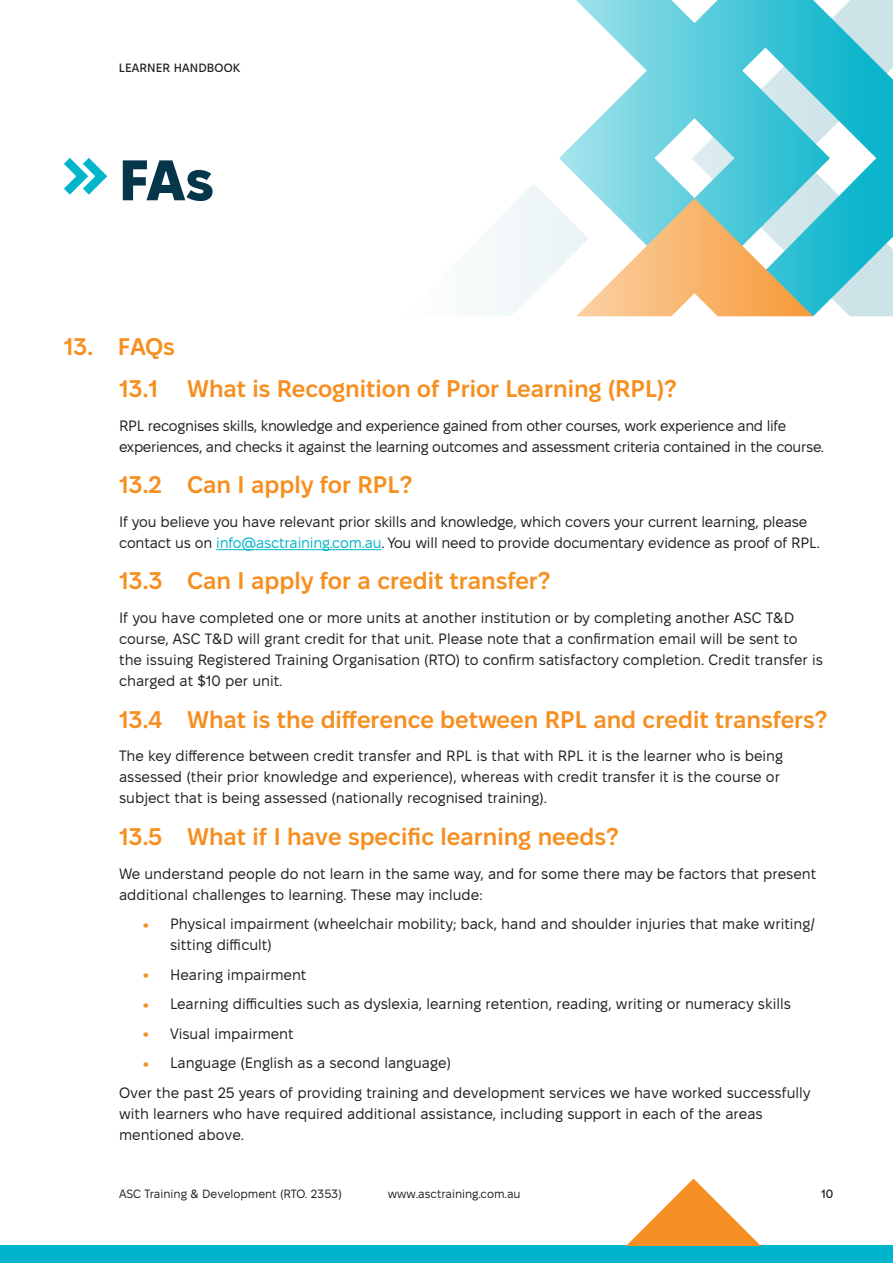
<style>
.page{position:relative;width:893px;height:1263px;background:#fff}
.page>*{position:absolute;margin:0;border:0;box-sizing:border-box;transform-origin:0 0}
.Heading{font:800 57px "Fixel Text";color:#06364a}
.t1{font:600 24px "Fixel Text";color:#f68f20}
.Body{font:15px/21px "Fixel Text";color:#231f20}
.Body-2{font:15px/21px "Fixel Text";letter-spacing:-.02em;color:#231f20}
.t2{font:12px "Fixel Text";color:#231f20}
.t3{font:500 12px "Fixel Text";letter-spacing:.01em;color:#231f20}
.s1{color:#00b5cb}
.s2{font-weight:900;font-size:18px;color:#f68f20}
</style>
<div class="page">
<div style="left:0;top:1246px;width:893px;height:17px;background:#00b5cb"></div>
<svg style="left:559px;top:0;width:334px;height:316px"></svg>
<svg style="left:489px;top:184px;width:324px;height:132px"></svg>
<svg style="left:626px;top:1178px;width:135px;height:68px"></svg>
<svg style="left:64px;top:158px;width:43px;height:37px"></svg>
<hr style="left:216px;top:549px;width:165px;height:1px;background:#00b5cb">
<p class="t3" style="left:119px;top:60px;width:123px">LEARNER HANDBOOK</p>
<p class="Heading" style="left:119px;top:139px;width:96px">FAs</p>
<p class="t1" style="left:64px;top:331px;width:113px">13. FAQs</p>
<p class="t1" style="left:119px;top:372px;width:559px">13.1 What is Recognition of Prior Learning (RPL)?</p>
<p class="Body-2" style="left:119px;top:416px;width:706px">RPL recognises skills, knowledge and experience gained from other courses, work experience and life experiences, and checks it against the learning outcomes and assessment criteria contained in the course.</p>
<p class="t1" style="left:119px;top:468px;width:295px">13.2 Can I apply for RPL?</p>
<p class="Body" style="left:119px;top:512px;width:702px">If you believe you have relevant prior skills and knowledge, which covers your current learning, please contact us on <span class="s1">info@asctraining.com.au</span>. You will need to provide documentary evidence as proof of RPL.</p>
<p class="t1" style="left:119px;top:565px;width:433px">13.3 Can I apply for a credit transfer?</p>
<p class="Body" style="left:119px;top:608px;width:705px">If you have completed one or more units at another institution or by completing another ASC T&amp;D course, ASC T&amp;D will grant credit for that unit. Please note that a confirmation email will be sent to the issuing Registered Training Organisation (RTO) to confirm satisfactory completion. Credit transfer is charged at $10 per unit.</p>
<p class="t1" style="left:119px;top:703px;width:710px">13.4 What is the difference between RPL and credit transfers?</p>
<p class="Body" style="left:119px;top:746px;width:665px">The key difference between credit transfer and RPL is that with RPL it is the learner who is being assessed (their prior knowledge and experience), whereas with credit transfer it is the course or subject that is being assessed (nationally recognised training).</p>
<p class="t1" style="left:119px;top:820px;width:501px">13.5 What if I have specific learning needs?</p>
<p class="Body" style="left:119px;top:864px;width:699px">We understand people do not learn in the same way, and for some there may be factors that present additional challenges to learning. These may include:</p>
<p class="Body" style="left:170px;top:914px;width:646px;text-indent:-27px"><span class="s2">•</span> Physical impairment (wheelchair mobility; back, hand and shoulder injuries that make writing/ sitting difficult)</p>
<p class="Body" style="left:143px;top:965px;width:165px"><span class="s2">•</span> Hearing impairment</p>
<p class="Body" style="left:143px;top:994px;width:649px"><span class="s2">•</span> Learning difficulties such as dyslexia, learning retention, reading, writing or numeracy skills</p>
<p class="Body" style="left:143px;top:1024px;width:152px"><span class="s2">•</span> Visual impairment</p>
<p class="Body" style="left:143px;top:1053px;width:309px"><span class="s2">•</span> Language (English as a second language)</p>
<p class="Body" style="left:119px;top:1083px;width:693px">Over the past 25 years of providing training and development services we have worked successfully with learners who have required additional assistance, including support in each of the areas mentioned above.</p>
<p class="t2" style="left:119px;top:1186px;width:224px">ASC Training &amp; Development (RTO. 2353)</p>
<p class="t2" style="left:388px;top:1186px;width:134px">www.asctraining.com.au</p>
<p class="t3" style="left:821px;top:1186px;width:14px">10</p>
</div>
